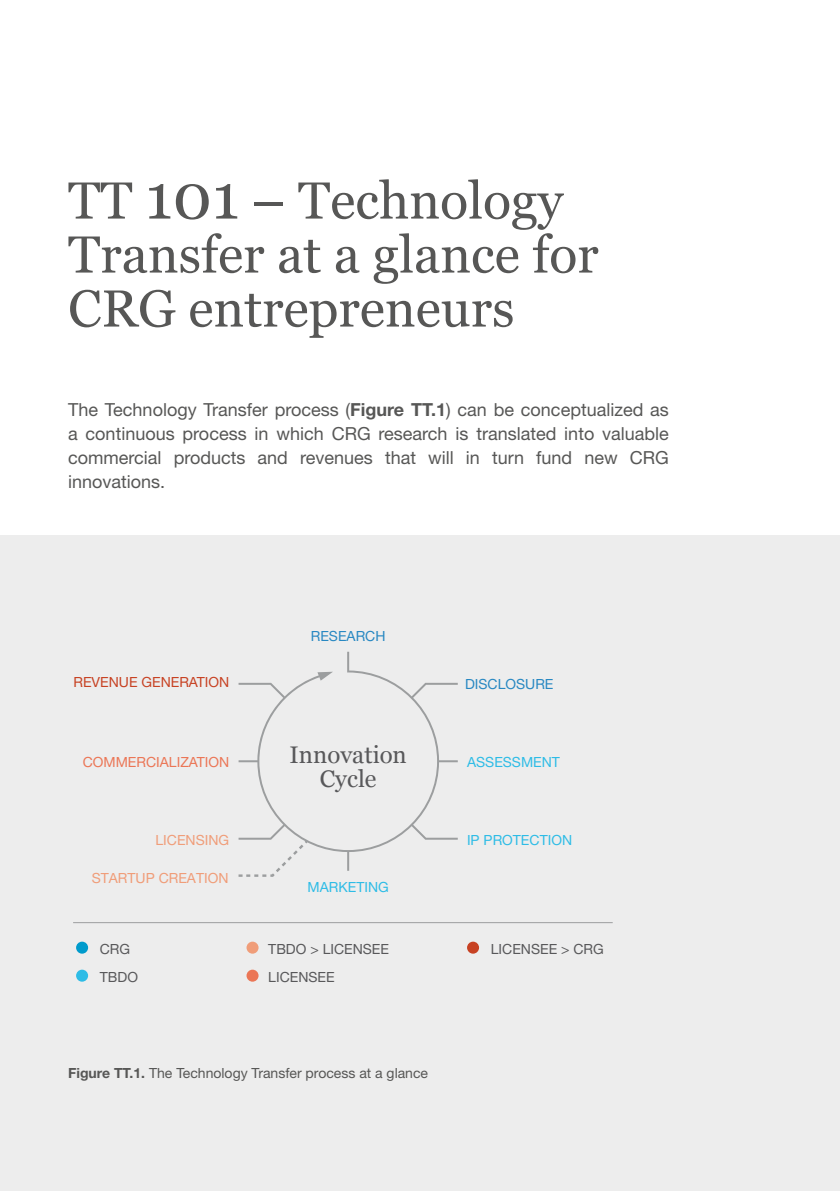
<style>
.page{position:relative;width:840px;height:1191px;background:#fff}
.page>*{position:absolute;margin:0;border:0;box-sizing:border-box;transform-origin:0 0}
.t1{font:52px/54px "Georgia";color:#575756}
.t2{font:24px/24px "Georgia";color:#58585a;text-align:center}
.t3{font:18px/24px "Helvetica Neue";color:#575756;text-align:justify}
.t4{font:14px "Helvetica Neue";color:#575756}
.t5{font:14px/28px "Helvetica Neue";color:#58585a}
.t6{font:14px "Helvetica Neue";color:#2ebce6}
.t7{font:14px "Helvetica Neue";color:#f09d79}
.t8{font:14px "Helvetica Neue";color:#2888c2}
.t9{font:14px "Helvetica Neue";color:#eb7656}
.t10{font:14px "Helvetica Neue";color:#c74223}
.s1{font-size:64px}
.s2{font-weight:700}
</style>
<div class="page">
<div style="left:0;top:536px;width:839px;height:655px;background:#ededed"></div>
<svg style="left:238px;top:652px;width:219px;height:218px"></svg>
<svg style="left:317px;top:671px;width:16px;height:9px"></svg>
<div style="left:76px;top:941px;width:12px;height:12px;background:#009bcc;border-radius:50%"></div>
<div style="left:76px;top:969px;width:12px;height:12px;background:#2ebce6;border-radius:50%"></div>
<div style="left:246px;top:941px;width:12px;height:12px;background:#f09d79;border-radius:50%"></div>
<div style="left:246px;top:969px;width:12px;height:12px;background:#eb7656;border-radius:50%"></div>
<div style="left:467px;top:941px;width:12px;height:12px;background:#c74223;border-radius:50%"></div>
<hr style="left:73px;top:922px;width:539px;height:1px;background:#9c9e9f">
<svg style="left:238px;top:840px;width:69px;height:37px"></svg>
<h1 class="t1" style="left:68px;top:173px;width:531px">TT <span class="s1">101</span> – Technology<br>Transfer at a glance for<br>CRG entrepreneurs</h1>
<p class="t3" style="left:68px;top:397px;width:602px">The Technology Transfer process (<span class="s2">Figure TT.1</span>) can be conceptualized as a continuous process in which CRG research is translated into valuable commercial products and revenues that will in turn fund new CRG innovations.</p>
<p class="t8" style="left:310px;top:627px;width:76px">RESEARCH</p>
<p class="t10" style="left:73px;top:674px;width:157px">REVENUE GENERATION</p>
<p class="t8" style="left:464px;top:676px;width:90px">DISCLOSURE</p>
<p class="t9" style="left:83px;top:753px;width:148px">COMMERCIALIZATION</p>
<h2 class="t2" style="left:289px;top:743px;width:119px">Innovation<br>Cycle</h2>
<p class="t6" style="left:467px;top:753px;width:94px">ASSESSMENT</p>
<p class="t7" style="left:155px;top:831px;width:75px">LICENSING</p>
<p class="t7" style="left:92px;top:869px;width:138px">STARTUP CREATION</p>
<p class="t6" style="left:307px;top:878px;width:83px">MARKETING</p>
<p class="t6" style="left:466px;top:831px;width:107px">IP PROTECTION</p>
<p class="t5" style="left:100px;top:934px;width:32px">CRG</p>
<p class="t5" style="left:100px;top:962px;width:40px">TBDO</p>
<p class="t5" style="left:268px;top:934px;width:122px">TBDO &gt; LICENSEE<br>LICENSEE</p>
<p class="t5" style="left:490px;top:934px;width:114px">LICENSEE &gt; CRG</p>
<p class="t4" style="left:68px;top:1064px;width:361px"><span class="s2">Figure TT.1.</span> The Technology Transfer process at a glance</p>
</div>
